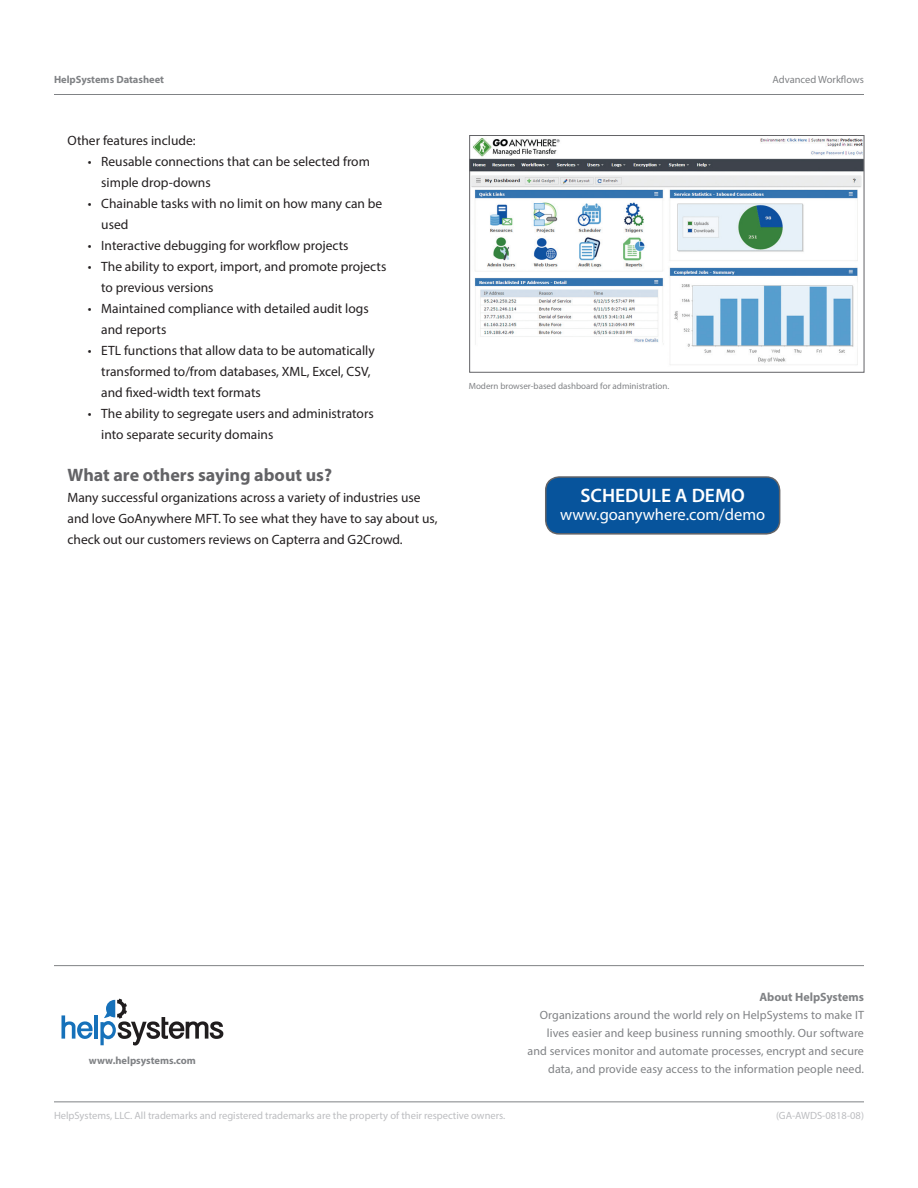
<style>
.page{position:relative;width:918px;height:1188px;background:#fff}
.page>*{position:absolute;margin:0;border:0;box-sizing:border-box;transform-origin:0 0}
.Product_Subtitle{font:600 19.5px "Myriad Pro";color:#fff}
.Body_-_Subhead{font:700 18px "Myriad Pro";color:#636366}
.Product_Subtitle-2{font:16.5px "Myriad Pro";color:#fff}
.Body_-_Copy{font:13.5px/21px "Myriad Pro";color:#231f20}
.t1{font:12px/18px "Myriad Pro";letter-spacing:.01em;color:#808285;text-align:right}
.t2{font:700 12px "Myriad Pro";color:#808285}
.t3{font:10.5px "Myriad Pro";color:#bcbdc0}
.t4{font:700 10.5px "Myriad Pro";color:#808285}
.t5{font:10.5px "Myriad Pro";color:#808285}
.Body_Image_Caption{font:9px "Myriad Pro";color:#808285}
</style>
<div class="page">
<hr style="left:54px;top:94px;width:810px;height:1px;background:#808285">
<hr style="left:54px;top:1101px;width:810px;height:1px;background:#808285">
<hr style="left:54px;top:965px;width:810px;height:1px;background:#808285">
<svg style="left:62px;top:1015px;width:31px;height:24px"></svg>
<hr style="left:94px;top:1015px;width:4px;height:24px;background:#1671ba">
<svg style="left:100px;top:999px;width:123px;height:46px"></svg>
<div style="left:546px;top:477px;width:234px;height:57px;background:#07549c;border-radius:14px"></div>
<div style="left:545px;top:476px;width:235px;height:59px;border:2px solid #636366;border-radius:14px"></div>
<img style="left:471px;top:138px;width:391px;height:227px">
<div style="left:469px;top:135px;width:395px;height:238px;border:1px solid #636366"></div>
<p class="t4" style="left:54px;top:72px;width:112px">HelpSystems Datasheet</p>
<p class="t5" style="left:773px;top:73px;width:93px">Advanced Workflows</p>
<p class="Body_-_Copy" style="left:68px;top:130px;width:130px">Other features include:</p>
<p class="Body_-_Copy" style="left:101px;top:151px;width:270px;text-indent:-14px">• Reusable connections that can be selected from simple drop-downs</p>
<p class="Body_-_Copy" style="left:101px;top:193px;width:283px;text-indent:-14px">• Chainable tasks with no limit on how many can be used</p>
<p class="Body_-_Copy" style="left:88px;top:235px;width:262px">• Interactive debugging for workflow projects</p>
<p class="Body_-_Copy" style="left:101px;top:256px;width:287px;text-indent:-14px">• The ability to export, import, and promote projects to previous versions</p>
<p class="Body_-_Copy" style="left:101px;top:298px;width:269px;text-indent:-14px">• Maintained compliance with detailed audit logs and reports</p>
<p class="Body_-_Copy" style="left:101px;top:340px;width:275px;text-indent:-14px">• ETL functions that allow data to be automatically transformed to/from databases, XML, Excel, CSV, and fixed-width text formats</p>
<p class="Body_-_Copy" style="left:101px;top:403px;width:274px;text-indent:-14px">• The ability to segregate users and administrators into separate security domains</p>
<p class="Body_-_Subhead" style="left:68px;top:463px;width:266px">What are others saying about us?</p>
<p class="Body_-_Copy" style="left:68px;top:487px;width:371px">Many successful organizations across a variety of industries use and love GoAnywhere MFT. To see what they have to say about us, check out our customers reviews on Capterra and G2Crowd.</p>
<p class="Product_Subtitle" style="left:581px;top:483px;width:166px">SCHEDULE A DEMO</p>
<p class="Body_Image_Caption" style="left:469px;top:381px;width:202px">Modern browser-based dashboard for administration.</p>
<p class="Product_Subtitle-2" style="left:560px;top:504px;width:207px">www.goanywhere.com/demo</p>
<p class="t4" style="left:89px;top:1053px;width:109px">www.helpsystems.com</p>
<p class="t2" style="left:759px;top:989px;width:106px">About HelpSystems</p>
<p class="t1" style="left:527px;top:1006px;width:338px">Organizations around the world rely on HelpSystems to make IT lives easier and keep business running smoothly. Our software and services monitor and automate processes, encrypt and secure data, and provide easy access to the information people need.</p>
<p class="t3" style="left:54px;top:1109px;width:453px">HelpSystems, LLC. All trademarks and registered trademarks are the property of their respective owners.</p>
<p class="t3" style="left:776px;top:1109px;width:89px">(GA-AWDS-0818-08)</p>
</div>
